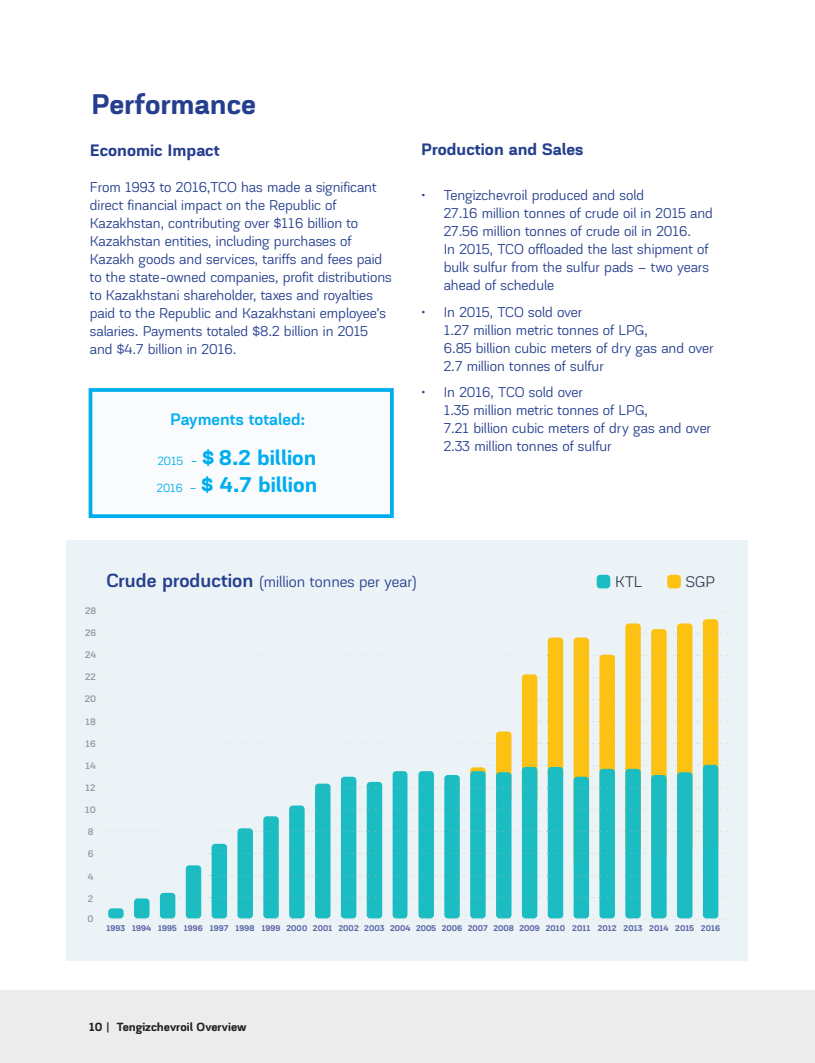
<style>
.page{position:relative;width:815px;height:1063px;background:#fff}
.page>*{position:absolute;margin:0;border:0;box-sizing:border-box;transform-origin:0 0}
.t1{font:700 30px "Akzentica 4 F";color:#253f8e}
.t2{font:700 22.5px/27px "Akzentica 4 F";color:#00aeef}
.t3{font:700 17.5px "Akzentica 4 F";color:#253f8e}
.t4{font:700 17.5px "Akzentica 4 F Semi";color:#00aeef}
.t5{font:16.25px "Akzentica 4 F";color:#253f8e}
.t6{font:16.25px "Akzentica 4 F";letter-spacing:-.005em;color:#333f52}
.t7{font:15px/18px "Akzentica 4 F";color:#253f8e}
.t8{font:700 12.5px "Akzentica 4 F";color:#231f20}
.t9{font:700 10px "Akzentica 4 F Semi";color:#939faa}
.t10{font:700 8.75px "Akzentica 4 F";color:#5c67a6}
.s1{font-weight:400;font-size:12.5px}
.s2{font-weight:400;font-size:15px}
.s3{font-family:"Akzentica 4 F Semi";font-weight:700;font-size:20px}
</style>
<div class="page">
<div style="left:67px;top:541px;width:681px;height:420px;background:#ecf3f7"></div>
<div style="left:108px;top:908px;width:16px;height:10px;background:#1cbcc3;border-radius:4px"></div>
<div style="left:134px;top:898px;width:16px;height:20px;background:#1cbcc3;border-radius:4px"></div>
<div style="left:160px;top:893px;width:15px;height:25px;background:#1cbcc3;border-radius:4px"></div>
<div style="left:186px;top:865px;width:15px;height:53px;background:#1cbcc3;border-radius:4px"></div>
<div style="left:212px;top:844px;width:15px;height:74px;background:#1cbcc3;border-radius:4px"></div>
<div style="left:237px;top:828px;width:16px;height:90px;background:#1cbcc3;border-radius:4px"></div>
<div style="left:263px;top:816px;width:16px;height:102px;background:#1cbcc3;border-radius:4px"></div>
<div style="left:289px;top:806px;width:16px;height:112px;background:#1cbcc3;border-radius:4px"></div>
<div style="left:315px;top:784px;width:16px;height:134px;background:#1cbcc3;border-radius:4px"></div>
<div style="left:341px;top:777px;width:15px;height:141px;background:#1cbcc3;border-radius:4px"></div>
<div style="left:367px;top:782px;width:15px;height:136px;background:#1cbcc3;border-radius:4px"></div>
<div style="left:393px;top:771px;width:14px;height:147px;background:#1cbcc3;border-radius:4px"></div>
<div style="left:418px;top:771px;width:16px;height:147px;background:#1cbcc3;border-radius:4px"></div>
<div style="left:444px;top:775px;width:16px;height:143px;background:#1cbcc3;border-radius:4px"></div>
<div style="left:470px;top:767px;width:16px;height:10px;background:#fdc111;border-radius:4px"></div>
<div style="left:496px;top:732px;width:15px;height:70px;background:#fdc111;border-radius:4px"></div>
<div style="left:522px;top:674px;width:15px;height:131px;background:#fdc111;border-radius:4px"></div>
<div style="left:470px;top:771px;width:16px;height:147px;background:#1cbcc3;border-radius:4px"></div>
<div style="left:496px;top:772px;width:15px;height:146px;background:#1cbcc3;border-radius:4px"></div>
<div style="left:548px;top:638px;width:15px;height:141px;background:#fdc111;border-radius:4px"></div>
<div style="left:574px;top:638px;width:15px;height:228px;background:#fdc111;border-radius:4px"></div>
<div style="left:599px;top:655px;width:16px;height:228px;background:#fdc111;border-radius:4px"></div>
<div style="left:625px;top:623px;width:16px;height:229px;background:#fdc111;border-radius:4px"></div>
<div style="left:651px;top:629px;width:16px;height:228px;background:#fdc111;border-radius:4px"></div>
<div style="left:677px;top:623px;width:15px;height:229px;background:#fdc111;border-radius:4px"></div>
<div style="left:703px;top:619px;width:15px;height:229px;background:#fdc111;border-radius:4px"></div>
<div style="left:522px;top:767px;width:15px;height:151px;background:#1cbcc3;border-radius:4px"></div>
<div style="left:548px;top:767px;width:15px;height:151px;background:#1cbcc3;border-radius:4px"></div>
<div style="left:574px;top:777px;width:15px;height:141px;background:#1cbcc3;border-radius:4px"></div>
<div style="left:599px;top:769px;width:16px;height:149px;background:#1cbcc3;border-radius:4px"></div>
<div style="left:625px;top:769px;width:16px;height:149px;background:#1cbcc3;border-radius:4px"></div>
<svg style="left:98px;top:633px;width:630px;height:1px"></svg>
<svg style="left:98px;top:655px;width:630px;height:1px"></svg>
<svg style="left:98px;top:677px;width:630px;height:1px"></svg>
<svg style="left:98px;top:699px;width:630px;height:1px"></svg>
<svg style="left:98px;top:721px;width:630px;height:1px"></svg>
<svg style="left:98px;top:743px;width:630px;height:1px"></svg>
<svg style="left:98px;top:765px;width:630px;height:1px"></svg>
<svg style="left:98px;top:787px;width:630px;height:1px"></svg>
<svg style="left:98px;top:809px;width:630px;height:1px"></svg>
<svg style="left:98px;top:831px;width:630px;height:1px"></svg>
<svg style="left:98px;top:853px;width:630px;height:1px"></svg>
<svg style="left:98px;top:875px;width:630px;height:1px"></svg>
<svg style="left:98px;top:897px;width:630px;height:1px"></svg>
<div style="left:651px;top:775px;width:16px;height:143px;background:#1cbcc3;border-radius:4px"></div>
<div style="left:677px;top:772px;width:15px;height:146px;background:#1cbcc3;border-radius:4px"></div>
<div style="left:703px;top:765px;width:15px;height:153px;background:#1cbcc3;border-radius:4px"></div>
<div style="left:597px;top:575px;width:13px;height:13px;background:#1cbcc3;border-radius:4px"></div>
<div style="left:667px;top:575px;width:14px;height:13px;background:#fdc111;border-radius:4px"></div>
<div style="left:0;top:991px;width:815px;height:72px;background:#ececec"></div>
<div style="left:90px;top:387px;width:304px;height:130px;background:#f9fbfc"></div>
<div style="left:89px;top:388px;width:305px;height:130px;border:4px solid #00aded"></div>
<h1 class="t1" style="left:91px;top:81px;width:166px">Performance</h1>
<p class="t3" style="left:90px;top:137px;width:132px">Economic Impact</p>
<p class="t7" style="left:90px;top:177px;width:303px">From 1993 to 2016,TCO has made a significant direct financial impact on the Republic of Kazakhstan, contributing over $116 billion to Kazakhstan entities, including purchases of Kazakh goods and services, tariffs and fees paid to the state-owned companies, profit distributions to Kazakhstani shareholder, taxes and royalties paid to the Republic and Kazakhstani employee’s salaries. Payments totaled $8.2 billion in 2015 and $4.7 billion in 2016.</p>
<p class="t4" style="left:170px;top:406px;width:137px">Payments totaled:</p>
<h2 class="t2" style="left:157px;top:443px;width:162px"><span class="s1">2015</span> <span class="s2">-</span> $ 8.2 billion<br><span class="s1">2016</span> <span class="s2">-</span> $ 4.7 billion</h2>
<p class="t3" style="left:421px;top:136px;width:164px">Production and Sales</p>
<p class="t7" style="left:444px;top:185px;width:271px;text-indent:-22px">• Tengizchevroil produced and sold<br>27.16 million tonnes of crude oil in 2015 and 27.56 million tonnes of crude oil in 2016.<br>In 2015, TCO offloaded the last shipment of bulk sulfur from the sulfur pads – two years ahead of schedule</p>
<p class="t7" style="left:444px;top:301px;width:271px;text-indent:-22px">• In 2015, TCO sold over<br>1.27 million metric tonnes of LPG,<br>6.85 billion cubic meters of dry gas and over<br>2.7 million tonnes of sulfur</p>
<p class="t7" style="left:444px;top:382px;width:269px;text-indent:-22px">• In 2016, TCO sold over<br>1.35 million metric tonnes of LPG,<br>7.21 billion cubic meters of dry gas and over<br>2.33 million tonnes of sulfur</p>
<p class="t9" style="left:85px;top:603px;width:13px">28</p>
<p class="t9" style="left:85px;top:625px;width:13px">26</p>
<p class="t9" style="left:85px;top:647px;width:13px">24</p>
<p class="t9" style="left:85px;top:669px;width:12px">22</p>
<p class="t9" style="left:85px;top:692px;width:13px">20</p>
<p class="t9" style="left:85px;top:714px;width:12px">18</p>
<p class="t9" style="left:85px;top:736px;width:12px">16</p>
<p class="t9" style="left:85px;top:758px;width:12px">14</p>
<p class="t9" style="left:86px;top:780px;width:11px">12</p>
<p class="t9" style="left:85px;top:802px;width:12px">10</p>
<p class="t9" style="left:88px;top:824px;width:7px">8</p>
<p class="t9" style="left:88px;top:847px;width:7px">6</p>
<p class="t9" style="left:88px;top:869px;width:7px">4</p>
<p class="t9" style="left:88px;top:891px;width:7px">2</p>
<p class="t9" style="left:88px;top:911px;width:8px">0</p>
<p class="t5" style="left:106px;top:570px;width:312px"><span class="s3">Crude production</span> (million tonnes per year)</p>
<p class="t6" style="left:615px;top:570px;width:29px">KTL</p>
<p class="t6" style="left:686px;top:570px;width:31px">SGP</p>
<p class="t10" style="left:107px;top:922px;width:20px">1993</p>
<p class="t10" style="left:132px;top:922px;width:590px">1994 1995 1996 1997 1998 1999 2000 2001 2002 2003 2004 2005 2006 2007 2008 2009 2010 2011 2012 2013 2014 2015 2016</p>
<p class="t8" style="left:89px;top:1018px;width:159px">10 | Tengizchevroil Overview</p>
</div>
